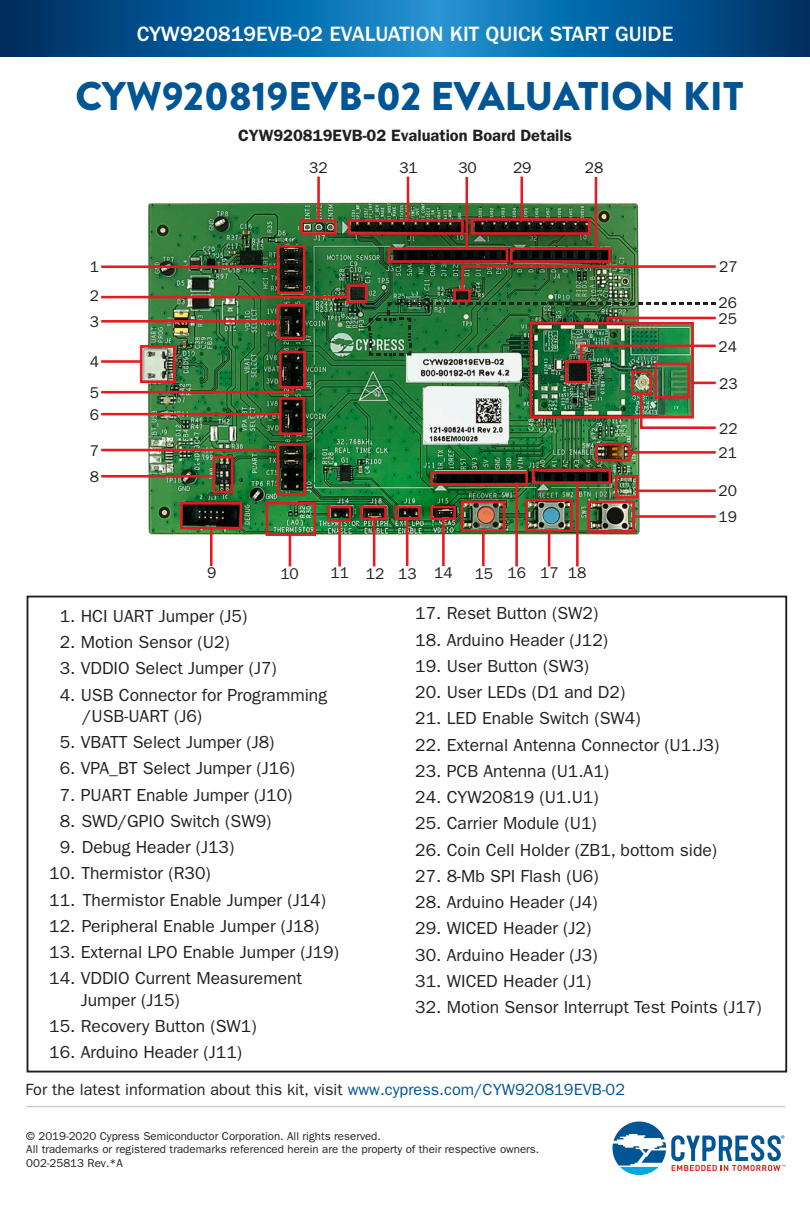
<style>
.page{position:relative;width:810px;height:1216px;background:#fff}
.page>*{position:absolute;margin:0;border:0;box-sizing:border-box;transform-origin:0 0}
.t1{font:900 40px "Brandon Grotesque";color:#005595}
.t2{font:500 21.5px "ITC Franklin Gothic Std";color:#fff}
.t3{font:17.5px/21.2px "ITC Franklin Gothic Std";color:#231f20}
.t4{font:600 16.5px "ITC Franklin Gothic Std";color:#231f20}
.t5{font:16.25px "ITC Franklin Gothic Std";color:#231f20}
.t6{font:15.5px/26.2px "ITC Franklin Gothic Std";color:#231f20}
.t7{font:11.5px/13.8px "ITC Franklin Gothic Std";color:#231f20}
.s1{color:#005595}
</style>
<div class="page">
<img style="left:135px;top:195px;width:571px;height:345px">
<svg style="left:0;top:0;width:810px;height:57px;background:#075f9b"></svg>
<hr style="left:26px;top:1105px;width:759px;height:2px;background:#c7c8ca">
<svg style="left:612px;top:1121px;width:173px;height:53px"></svg>
<div style="left:27px;top:595px;width:760px;height:477px;border:2px solid #231f20"></div>
<div style="left:279px;top:397px;width:26px;height:38px;border:3px solid #e51a23"></div>
<div style="left:348px;top:219px;width:116px;height:16px;border:3px solid #e51a23"></div>
<div style="left:471px;top:218px;width:120px;height:17px;border:3px solid #e51a23"></div>
<div style="left:387px;top:247px;width:121px;height:16px;border:3px solid #e51a23"></div>
<div style="left:510px;top:247px;width:101px;height:16px;border:3px solid #e51a23"></div>
<div style="left:277px;top:245px;width:29px;height:49px;border:3px solid #e51a23"></div>
<div style="left:277px;top:304px;width:28px;height:35px;border:3px solid #e51a23"></div>
<div style="left:279px;top:351px;width:27px;height:37px;border:3px solid #e51a23"></div>
<div style="left:277px;top:443px;width:29px;height:52px;border:3px solid #e51a23"></div>
<div style="left:180px;top:502px;width:62px;height:27px;border:3px solid #e51a23"></div>
<div style="left:266px;top:502px;width:50px;height:34px;border:3px solid #e51a23"></div>
<div style="left:327px;top:505px;width:24px;height:17px;border:3px solid #e51a23"></div>
<div style="left:360px;top:505px;width:27px;height:15px;border:3px solid #e51a23"></div>
<div style="left:461px;top:501px;width:44px;height:31px;border:3px solid #e51a23"></div>
<div style="left:525px;top:499px;width:48px;height:33px;border:3px solid #e51a23"></div>
<div style="left:587px;top:501px;width:48px;height:31px;border:3px solid #e51a23"></div>
<div style="left:430px;top:471px;width:98px;height:14px;border:3px solid #e51a23"></div>
<div style="left:532px;top:468px;width:79px;height:16px;border:3px solid #e51a23"></div>
<div style="left:615px;top:475px;width:23px;height:23px;border:3px solid #e51a23"></div>
<svg style="left:594px;top:442px;width:38px;height:21px"></svg>
<div style="left:530px;top:322px;width:164px;height:96px;border:3px solid #e51a23"></div>
<div style="left:631px;top:370px;width:21px;height:25px;border:3px solid #e51a23"></div>
<div style="left:654px;top:362px;width:36px;height:36px;border:3px solid #e51a23"></div>
<div style="left:346px;top:284px;width:21px;height:19px;border:3px solid #e51a23"></div>
<hr style="left:466px;top:177px;width:2px;height:72px;background:#e51a23">
<hr style="left:595px;top:177px;width:2px;height:70px;background:#e51a23">
<hr style="left:520px;top:177px;width:3px;height:41px;background:#e51a23">
<hr style="left:407px;top:177px;width:2px;height:42px;background:#e51a23">
<hr style="left:317px;top:177px;width:3px;height:42px;background:#e51a23">
<svg style="left:639px;top:391px;width:77px;height:39px"></svg>
<hr style="left:629px;top:451px;width:87px;height:2px;background:#e51a23">
<hr style="left:637px;top:489px;width:79px;height:3px;background:#e51a23">
<hr style="left:635px;top:515px;width:81px;height:3px;background:#e51a23">
<hr style="left:548px;top:530px;width:2px;height:36px;background:#e51a23">
<hr style="left:482px;top:528px;width:3px;height:38px;background:#e51a23">
<hr style="left:406px;top:519px;width:2px;height:47px;background:#e51a23">
<hr style="left:442px;top:519px;width:3px;height:47px;background:#e51a23">
<hr style="left:515px;top:482px;width:3px;height:84px;background:#e51a23">
<hr style="left:576px;top:482px;width:3px;height:84px;background:#e51a23">
<hr style="left:373px;top:519px;width:2px;height:47px;background:#e51a23">
<hr style="left:338px;top:520px;width:3px;height:46px;background:#e51a23">
<hr style="left:289px;top:534px;width:2px;height:32px;background:#e51a23">
<hr style="left:210px;top:527px;width:3px;height:39px;background:#e51a23">
<hr style="left:101px;top:413px;width:179px;height:2px;background:#e51a23">
<hr style="left:101px;top:449px;width:175px;height:2px;background:#e51a23">
<img style="left:101px;top:344px;width:194px;height:51px">
<hr style="left:101px;top:320px;width:177px;height:2px;background:#e51a23">
<hr style="left:101px;top:265px;width:177px;height:3px;background:#e51a23">
<hr style="left:101px;top:296px;width:247px;height:2px;background:#e51a23">
<div style="left:213px;top:456px;width:21px;height:37px;border:3px solid #e51a23"></div>
<div style="left:300px;top:219px;width:37px;height:16px;border:3px solid #e51a23"></div>
<hr style="left:101px;top:475px;width:113px;height:2px;background:#e51a23">
<div style="left:395px;top:505px;width:26px;height:15px;border:3px solid #e51a23"></div>
<div style="left:430px;top:505px;width:26px;height:15px;border:3px solid #e51a23"></div>
<div style="left:453px;top:288px;width:18px;height:14px;border:3px solid #e51a23"></div>
<img style="left:460px;top:264px;width:256px;height:28px">
<img style="left:369px;top:302px;width:347px;height:82px">
<p class="t2" style="left:137px;top:21px;width:538px">CYW920819EVB-02 EVALUATION KIT QUICK START GUIDE</p>
<h1 class="t1" style="left:75px;top:68px;width:670px">CYW920819EVB-02 EVALUATION KIT</h1>
<p class="t4" style="left:238px;top:126px;width:335px">CYW920819EVB-02 Evaluation Board Details</p>
<p class="t6" style="left:90px;top:253px;width:11px">1</p>
<p class="t6" style="left:90px;top:282px;width:11px">2<br>3</p>
<p class="t6" style="left:90px;top:348px;width:11px">4</p>
<p class="t6" style="left:90px;top:379px;width:11px">5</p>
<p class="t6" style="left:90px;top:402px;width:11px">6</p>
<p class="t6" style="left:90px;top:437px;width:11px">7</p>
<p class="t6" style="left:90px;top:464px;width:11px">8</p>
<p class="t6" style="left:309px;top:155px;width:20px">32</p>
<p class="t6" style="left:399px;top:155px;width:20px">31</p>
<p class="t6" style="left:458px;top:155px;width:20px">30</p>
<p class="t6" style="left:513px;top:155px;width:20px">29</p>
<p class="t6" style="left:585px;top:155px;width:20px">28</p>
<p class="t6" style="left:207px;top:560px;width:11px">9</p>
<p class="t6" style="left:280px;top:560px;width:20px">10</p>
<p class="t6" style="left:331px;top:560px;width:124px">11 12 13 14</p>
<p class="t6" style="left:475px;top:560px;width:113px">15 16 17 18</p>
<p class="t6" style="left:719px;top:253px;width:20px">27</p>
<p class="t6" style="left:719px;top:290px;width:20px">26</p>
<p class="t6" style="left:719px;top:306px;width:20px">25</p>
<p class="t6" style="left:719px;top:334px;width:20px">24</p>
<p class="t6" style="left:719px;top:370px;width:20px">23</p>
<p class="t6" style="left:719px;top:415px;width:20px">22</p>
<p class="t6" style="left:719px;top:440px;width:20px">21</p>
<p class="t6" style="left:719px;top:478px;width:20px">20</p>
<p class="t6" style="left:719px;top:503px;width:20px">19</p>
<p class="t3" style="left:60px;top:605px;width:189px">1. HCI UART Jumper (J5)</p>
<p class="t3" style="left:60px;top:631px;width:172px">2. Motion Sensor (U2)</p>
<p class="t3" style="left:60px;top:657px;width:218px">3. VDDIO Select Jumper (J7)</p>
<p class="t3" style="left:83px;top:684px;width:246px;text-indent:-23px">4. USB Connector for Programming /USB-UART (J6)</p>
<p class="t3" style="left:60px;top:731px;width:216px">5. VBATT Select Jumper (J8)</p>
<p class="t3" style="left:60px;top:757px;width:237px">6. VPA_BT Select Jumper (J16)</p>
<p class="t3" style="left:60px;top:784px;width:234px">7. PUART Enable Jumper (J10)</p>
<p class="t3" style="left:60px;top:810px;width:213px">8. SWD/GPIO Switch (SW9)</p>
<p class="t3" style="left:60px;top:836px;width:176px">9. Debug Header (J13)</p>
<p class="t3" style="left:49px;top:862px;width:163px">10. Thermistor (R30)</p>
<p class="t3" style="left:49px;top:889px;width:278px">11. Thermistor Enable Jumper (J14)</p>
<p class="t3" style="left:49px;top:915px;width:272px">12. Peripheral Enable Jumper (J18)</p>
<p class="t3" style="left:49px;top:941px;width:291px">13. External LPO Enable Jumper (J19)</p>
<p class="t3" style="left:81px;top:967px;width:223px;text-indent:-32px">14. VDDIO Current Measurement<br>Jumper (J15)</p>
<p class="t3" style="left:49px;top:1015px;width:209px">15. Recovery Button (SW1)</p>
<p class="t3" style="left:49px;top:1041px;width:194px">16. Arduino Header (J11)</p>
<p class="t3" style="left:415px;top:602px;width:185px">17. Reset Button (SW2)</p>
<p class="t3" style="left:415px;top:629px;width:194px">18. Arduino Header (J12)</p>
<p class="t3" style="left:415px;top:655px;width:175px">19. User Button (SW3)</p>
<p class="t3" style="left:415px;top:681px;width:212px">20. User LEDs (D1 and D2)</p>
<p class="t3" style="left:415px;top:707px;width:227px">21. LED Enable Switch (SW4)</p>
<p class="t3" style="left:415px;top:734px;width:306px">22. External Antenna Connector (U1.J3)</p>
<p class="t3" style="left:415px;top:760px;width:195px">23. PCB Antenna (U1.A1)</p>
<p class="t3" style="left:415px;top:786px;width:185px">24. CYW20819 (U1.U1)</p>
<p class="t3" style="left:415px;top:812px;width:183px">25. Carrier Module (U1)</p>
<p class="t3" style="left:415px;top:839px;width:303px">26. Coin Cell Holder (ZB1, bottom side)</p>
<p class="t3" style="left:415px;top:865px;width:185px">27. 8-Mb SPI Flash (U6)</p>
<p class="t3" style="left:415px;top:891px;width:184px">28. Arduino Header (J4)</p>
<p class="t3" style="left:415px;top:917px;width:178px">29. WICED Header (J2)</p>
<p class="t3" style="left:415px;top:944px;width:184px">30. Arduino Header (J3)</p>
<p class="t3" style="left:415px;top:970px;width:178px">31. WICED Header (J1)</p>
<p class="t3" style="left:415px;top:996px;width:348px">32. Motion Sensor Interrupt Test Points (J17)</p>
<p class="t5" style="left:25px;top:1080px;width:601px">For the latest information about this kit, visit <span class="s1">www.cypress.com/CYW920819EVB-02</span></p>
<p class="t7" style="left:26px;top:1128px;width:515px">© 2019-2020 Cypress Semiconductor Corporation. All rights reserved.<br>All trademarks or registered trademarks referenced herein are the property of their respective owners.<br>002-25813 Rev.*A</p>
</div>
